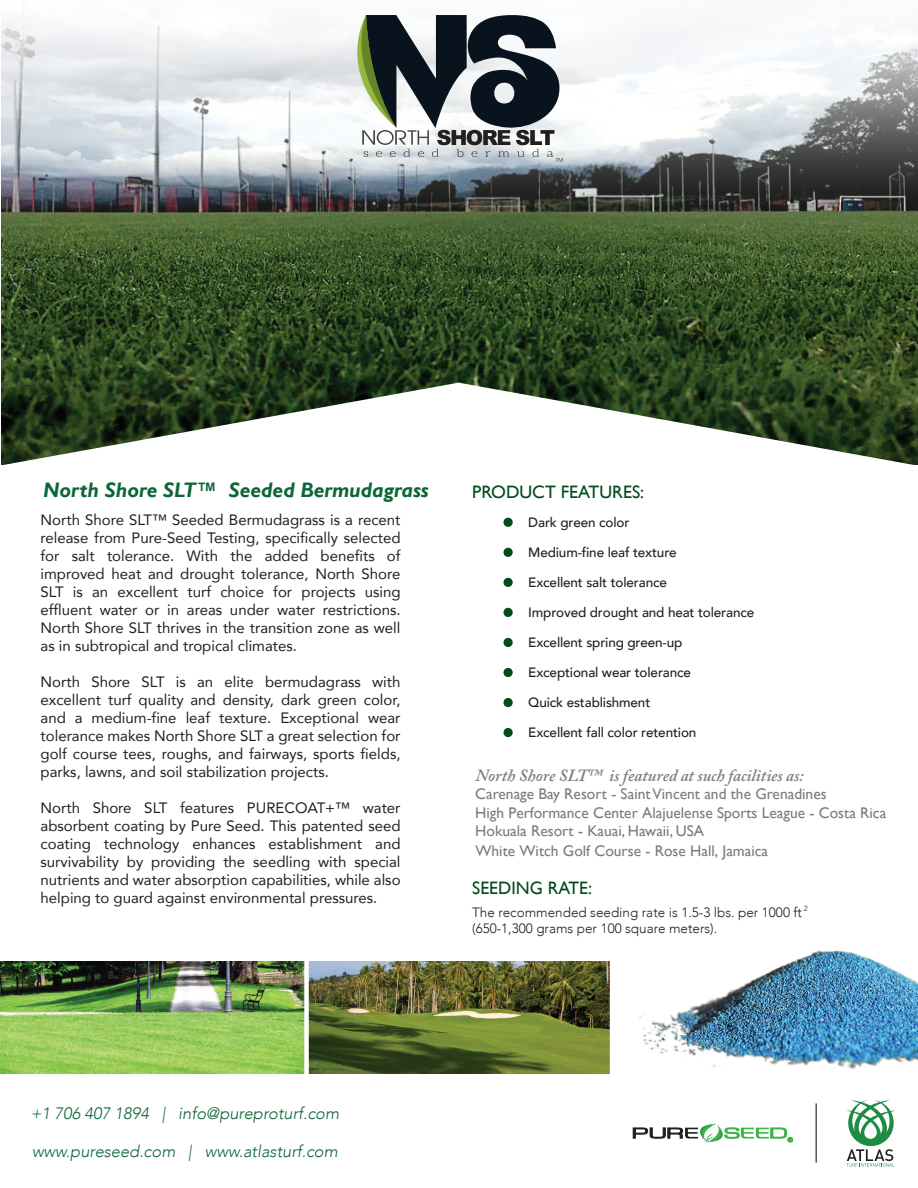
<style>
.page{position:relative;width:918px;height:1188px;background:#fff}
.page>*{position:absolute;margin:0;border:0;box-sizing:border-box;transform-origin:0 0}
.t1{font:italic 700 21px "Gill Sans";color:#0c6638}
.t2{font:18px "Gill Sans";color:#034b1d}
.t3{font:italic 600 16.95px "Adobe Caslon Pro";color:#7a7c81}
.t4{font:italic 300 16.5px "Avenir";color:#0c6638}
.t5{font:15.45px/18.8px "Gill Sans";color:#7a7c81}
.t6{font:15px/18px "Avenir";color:#231f20;text-align:justify}
.t7{font:500 13.5px "Avenir";letter-spacing:-.01em;color:#231f20}
.t8{font:300 13.5px/16.2px "Avenir";color:#231f20}
.t9{font:300 7.5px "Avenir";color:#231f20}
</style>
<div class="page">
<img style="left:1px;top:15px;width:917px;height:368px">
<svg style="left:1px;top:383px;width:917px;height:82px"></svg>
<svg style="left:633px;top:1124px;width:160px;height:18px"></svg>
<svg style="left:846px;top:1100px;width:50px;height:67px"></svg>
<div style="left:503px;top:518px;width:10px;height:9px;background:#034b1d;border-radius:50%"></div>
<div style="left:503px;top:548px;width:10px;height:9px;background:#034b1d;border-radius:50%"></div>
<div style="left:503px;top:578px;width:10px;height:9px;background:#034b1d;border-radius:50%"></div>
<div style="left:503px;top:608px;width:10px;height:9px;background:#034b1d;border-radius:50%"></div>
<div style="left:503px;top:668px;width:10px;height:9px;background:#034b1d;border-radius:50%"></div>
<div style="left:503px;top:698px;width:10px;height:9px;background:#034b1d;border-radius:50%"></div>
<div style="left:503px;top:638px;width:10px;height:9px;background:#034b1d;border-radius:50%"></div>
<hr style="left:816px;top:1103px;width:1px;height:60px;background:#040503">
<img style="left:0;top:961px;width:304px;height:113px">
<img style="left:309px;top:961px;width:300px;height:113px">
<img style="left:639px;top:950px;width:279px;height:119px">
<svg style="left:333px;top:15px;width:230px;height:147px"></svg>
<div style="left:503px;top:728px;width:10px;height:9px;background:#034b1d;border-radius:50%"></div>
<h1 class="t1" style="left:43px;top:478px;width:387px">North Shore SLT™ Seeded Bermudagrass</h1>
<p class="t6" style="left:41px;top:511px;width:362px">North Shore SLT™ Seeded Bermudagrass is a recent release from Pure-Seed Testing, specifically selected for salt tolerance. With the added benefits of improved heat and drought tolerance, North Shore SLT is an excellent turf choice for projects using effluent water or in areas under water restrictions.<br>North Shore SLT thrives in the transition zone as well as in subtropical and tropical climates.</p>
<p class="t6" style="left:41px;top:673px;width:361px">North Shore SLT is an elite bermudagrass with excellent turf quality and density, dark green color, and a medium-fine leaf texture. Exceptional wear tolerance makes North Shore SLT a great selection for golf course tees, roughs, and fairways, sports fields, parks, lawns, and soil stabilization projects.</p>
<p class="t6" style="left:41px;top:799px;width:362px">North Shore SLT features PURECOAT+™ water absorbent coating by Pure Seed. This patented seed coating technology enhances establishment and survivability by providing the seedling with special nutrients and water absorption capabilities, while also helping to guard against environmental pressures.</p>
<p class="t2" style="left:472px;top:482px;width:173px">PRODUCT FEATURES:</p>
<p class="t7" style="left:528px;top:511px;width:103px">Dark green color</p>
<p class="t7" style="left:528px;top:541px;width:150px">Medium-fine leaf texture</p>
<p class="t7" style="left:528px;top:571px;width:140px">Excellent salt tolerance</p>
<p class="t7" style="left:528px;top:601px;width:228px">Improved drought and heat tolerance</p>
<p class="t7" style="left:528px;top:631px;width:156px">Excellent spring green-up</p>
<p class="t7" style="left:528px;top:661px;width:164px">Exceptional wear tolerance</p>
<p class="t7" style="left:528px;top:691px;width:124px">Quick establishment</p>
<p class="t7" style="left:528px;top:721px;width:170px">Excellent fall color retention</p>
<p class="t3" style="left:475px;top:765px;width:330px">North Shore SLT™ is featured at such facilities as:</p>
<p class="t5" style="left:475px;top:785px;width:413px">Carenage Bay Resort - SaintVincent and the Grenadines<br>High Performance Center Alajuelense Sports League - Costa Rica Hokuala Resort - Kauai, Hawaii, USA<br>White Witch Golf Course - Rose Hall, Jamaica</p>
<p class="t2" style="left:472px;top:878px;width:121px">SEEDING RATE:</p>
<p class="t9" style="left:804px;top:904px;width:5px">2</p>
<p class="t8" style="left:472px;top:905px;width:331px">The recommended seeding rate is 1.5-3 lbs. per 1000 ft (650-1,300 grams per 100 square meters).</p>
<p class="t4" style="left:31px;top:1103px;width:310px">+1 706 407 1894 | info@pureproturf.com</p>
<p class="t4" style="left:32px;top:1141px;width:307px">www.pureseed.com | www.atlasturf.com</p>
</div>
